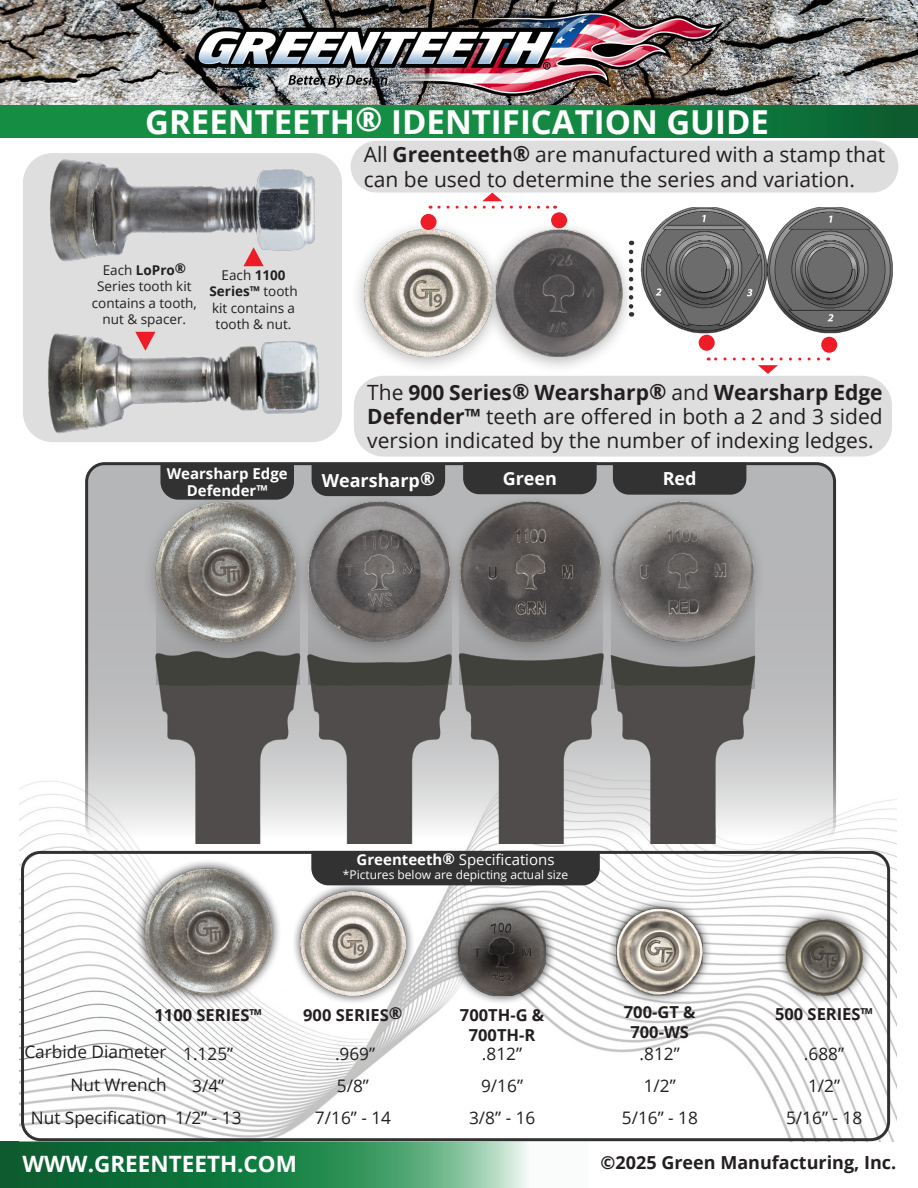
<style>
.page{position:relative;width:918px;height:1188px;background:#fff}
.page>*{position:absolute;margin:0;border:0;box-sizing:border-box;transform-origin:0 0}
.WHITE_TITLE{font:700 33px "Open Sans";color:#fff}
.t1{font:700 22.5px "Open Sans";color:#fff}
.BODY_BLACK{font:21px/24px "Open Sans";color:#231f20}
.t2{font:700 18px "Open Sans";color:#231f20}
.BODY_BLACK-2{font:700 18px "Open Sans";color:#fff}
.BODY_BLACK-3{font:17.25px "Open Sans";color:#231f20}
.BODY_BLACK-4{font:700 16.5px/19.8px "Open Sans";color:#231f20;text-align:center}
.BODY_BLACK-5{font:15px "Open Sans";color:#fff}
.BODY_BLACK-6{font:700 15px/16.5px "Open Sans";color:#fff;text-align:center}
.BODY_BLACK-7{font:13.5px/16.2px "Open Sans";color:#231f20;text-align:center}
.BODY_BLACK-8{font:12px "Open Sans";color:#fff}
.s1{font-weight:700}
</style>
<div class="page">
<svg style="left:0;top:1141px;width:588px;height:47px;background:#49966a"></svg>
<img style="left:20px;top:781px;width:876px;height:360px">
<div style="left:21px;top:851px;width:869px;height:290px;border:3px solid #333233;border-radius:18px"></div>
<svg style="left:87px;top:464px;width:748px;height:378px;background:#bdbebf"></svg>
<div style="left:23px;top:153px;width:319px;height:289px;background:#dededf;border-radius:30px"></div>
<svg style="left:0;top:105px;width:918px;height:32px;background:#128440"></svg>
<div style="left:351px;top:220px;width:155px;height:154px;background:#231f20;opacity:.33"></div>
<img style="left:365px;top:229px;width:116px;height:127px">
<div style="left:481px;top:220px;width:155px;height:155px;background:#231f20;opacity:.33"></div>
<img style="left:495px;top:229px;width:128px;height:128px">
<div style="left:421px;top:214px;width:16px;height:16px;background:#ee1c26;border-radius:50%"></div>
<div style="left:551px;top:212px;width:16px;height:16px;background:#ee1c26;border-radius:50%"></div>
<img style="left:49px;top:159px;width:266px;height:103px">
<img style="left:48px;top:331px;width:271px;height:103px">
<div style="left:821px;top:337px;width:16px;height:16px;background:#ee1c26;border-radius:50%"></div>
<div style="left:699px;top:335px;width:16px;height:16px;background:#ee1c26;border-radius:50%"></div>
<svg style="left:708px;top:358px;width:111px;height:16px"></svg>
<div style="left:295px;top:492px;width:167px;height:167px;background:#231f20;opacity:.33"></div>
<img style="left:309px;top:502px;width:137px;height:80px">
<div style="left:160px;top:464px;width:134px;height:28px;background:#333233"></div>
<div style="left:312px;top:464px;width:133px;height:32px;background:#333233"></div>
<div style="left:463px;top:462px;width:134px;height:30px;background:#333233"></div>
<div style="left:613px;top:463px;width:133px;height:29px;background:#333233"></div>
<img style="left:129px;top:582px;width:658px;height:262px">
<div style="left:446px;top:492px;width:168px;height:168px;background:#231f20;opacity:.33"></div>
<img style="left:460px;top:502px;width:139px;height:140px">
<div style="left:599px;top:492px;width:167px;height:167px;background:#231f20;opacity:.33"></div>
<img style="left:613px;top:502px;width:140px;height:139px">
<div style="left:141px;top:492px;width:168px;height:168px;background:#231f20;opacity:.33"></div>
<img style="left:155px;top:502px;width:141px;height:140px">
<div style="left:351px;top:141px;width:547px;height:52px;background:#dededf;border-radius:26px"></div>
<svg style="left:244px;top:247px;width:20px;height:19px"></svg>
<svg style="left:439px;top:193px;width:117px;height:16px"></svg>
<svg style="left:135px;top:332px;width:20px;height:19px"></svg>
<img style="left:640px;top:207px;width:253px;height:127px">
<svg style="left:629px;top:252px;width:4px;height:65px"></svg>
<div style="left:354px;top:376px;width:538px;height:81px;background:#dededf;border-radius:30px"></div>
<div style="left:776px;top:910px;width:96px;height:95px;background:#231f20;opacity:.75"></div>
<img style="left:786px;top:919px;width:76px;height:77px">
<div style="left:448px;top:898px;width:107px;height:107px;background:#231f20;opacity:.95"></div>
<img style="left:458px;top:908px;width:88px;height:88px">
<div style="left:291px;top:882px;width:124px;height:123px;background:#231f20;opacity:.95"></div>
<img style="left:301px;top:891px;width:104px;height:105px">
<div style="left:135px;top:859px;width:146px;height:146px;background:#231f20;opacity:.95"></div>
<img style="left:144px;top:868px;width:128px;height:128px">
<div style="left:607px;top:899px;width:105px;height:106px;background:#231f20;opacity:.85"></div>
<div style="left:617px;top:908px;width:86px;height:88px;background:#231f20;opacity:.95"></div>
<img style="left:617px;top:909px;width:86px;height:86px">
<div style="left:311px;top:851px;width:289px;height:34px;background:#333233"></div>
<img style="left:0;top:0;width:918px;height:105px">
<img style="left:187px;top:0;width:544px;height:105px">
<p class="WHITE_TITLE" style="left:145px;top:99px;width:625px">GREENTEETH® IDENTIFICATION GUIDE</p>
<p class="BODY_BLACK" style="left:364px;top:141px;width:523px;line-height:25.2px">All <span class="s1">Greenteeth®</span> are manufactured with a stamp that can be used to determine the series and variation.</p>
<p class="BODY_BLACK-7" style="left:92px;top:261px;width:107px">Each <span class="s1">LoPro®<br></span>Series tooth kit contains a tooth, nut &amp; spacer.</p>
<p class="BODY_BLACK-7" style="left:210px;top:267px;width:90px">Each <span class="s1">1100<br>Series™</span> tooth kit contains a tooth &amp; nut.</p>
<p class="BODY_BLACK" style="left:367px;top:380px;width:517px;text-align:justify">The <span class="s1">900 Series® Wearsharp®</span> and <span class="s1">Wearsharp Edge Defender™</span> teeth are offered in both a 2 and 3 sided version indicated by the number of indexing ledges.</p>
<p class="BODY_BLACK-6" style="left:167px;top:465px;width:123px">Wearsharp Edge<br>Defender™</p>
<p class="BODY_BLACK-2" style="left:322px;top:468px;width:115px">Wearsharp®</p>
<p class="BODY_BLACK-2" style="left:503px;top:466px;width:56px">Green</p>
<p class="BODY_BLACK-2" style="left:663px;top:466px;width:35px">Red</p>
<p class="BODY_BLACK-5" style="left:357px;top:850px;width:199px"><span class="s1">Greenteeth®</span> Specifications</p>
<p class="BODY_BLACK-8" style="left:343px;top:866px;width:227px">*Pictures below are depicting actual size</p>
<p class="BODY_BLACK-4" style="left:624px;top:1002px;width:73px">700-GT &amp;<br>700-WS</p>
<p class="BODY_BLACK-4" style="left:155px;top:1004px;width:109px">1100 SERIES™</p>
<p class="BODY_BLACK-4" style="left:303px;top:1004px;width:101px">900 SERIES®</p>
<p class="BODY_BLACK-3" style="left:183px;top:1042px;width:52px">1.125”</p>
<p class="BODY_BLACK-3" style="left:335px;top:1042px;width:42px">.969”</p>
<p class="BODY_BLACK-3" style="left:482px;top:1042px;width:42px">.812”</p>
<p class="BODY_BLACK-4" style="left:460px;top:1004px;width:86px">700TH-G &amp;</p>
<p class="BODY_BLACK-4" style="left:775px;top:1003px;width:99px">500 SERIES™</p>
<p class="BODY_BLACK-4" style="left:469px;top:1024px;width:68px">700TH-R</p>
<p class="BODY_BLACK-3" style="left:24px;top:1040px;width:144px">Carbide Diameter</p>
<p class="BODY_BLACK-3" style="left:640px;top:1042px;width:42px">.812”</p>
<p class="BODY_BLACK-3" style="left:804px;top:1042px;width:42px">.688”</p>
<p class="BODY_BLACK-3" style="left:70px;top:1073px;width:98px">Nut Wrench</p>
<p class="BODY_BLACK-3" style="left:31px;top:1106px;width:137px">Nut Specification</p>
<p class="BODY_BLACK-3" style="left:175px;top:1106px;width:68px">1/2” - 13</p>
<p class="BODY_BLACK-3" style="left:315px;top:1106px;width:78px">7/16” - 14</p>
<p class="BODY_BLACK-3" style="left:469px;top:1106px;width:68px">3/8” - 16</p>
<p class="BODY_BLACK-3" style="left:622px;top:1106px;width:78px">5/16” - 18</p>
<p class="BODY_BLACK-3" style="left:786px;top:1106px;width:78px">5/16” - 18</p>
<p class="BODY_BLACK-3" style="left:192px;top:1074px;width:34px">3/4”</p>
<p class="BODY_BLACK-3" style="left:337px;top:1074px;width:34px">5/8”</p>
<p class="BODY_BLACK-3" style="left:481px;top:1074px;width:43px">9/16”</p>
<p class="BODY_BLACK-3" style="left:644px;top:1074px;width:34px">1/2”</p>
<p class="BODY_BLACK-3" style="left:808px;top:1074px;width:34px">1/2”</p>
<p class="t1" style="left:22px;top:1148px;width:276px">WWW.GREENTEETH.COM</p>
<p class="t2" style="left:601px;top:1149px;width:297px">©2025 Green Manufacturing, Inc.</p>
</div>
